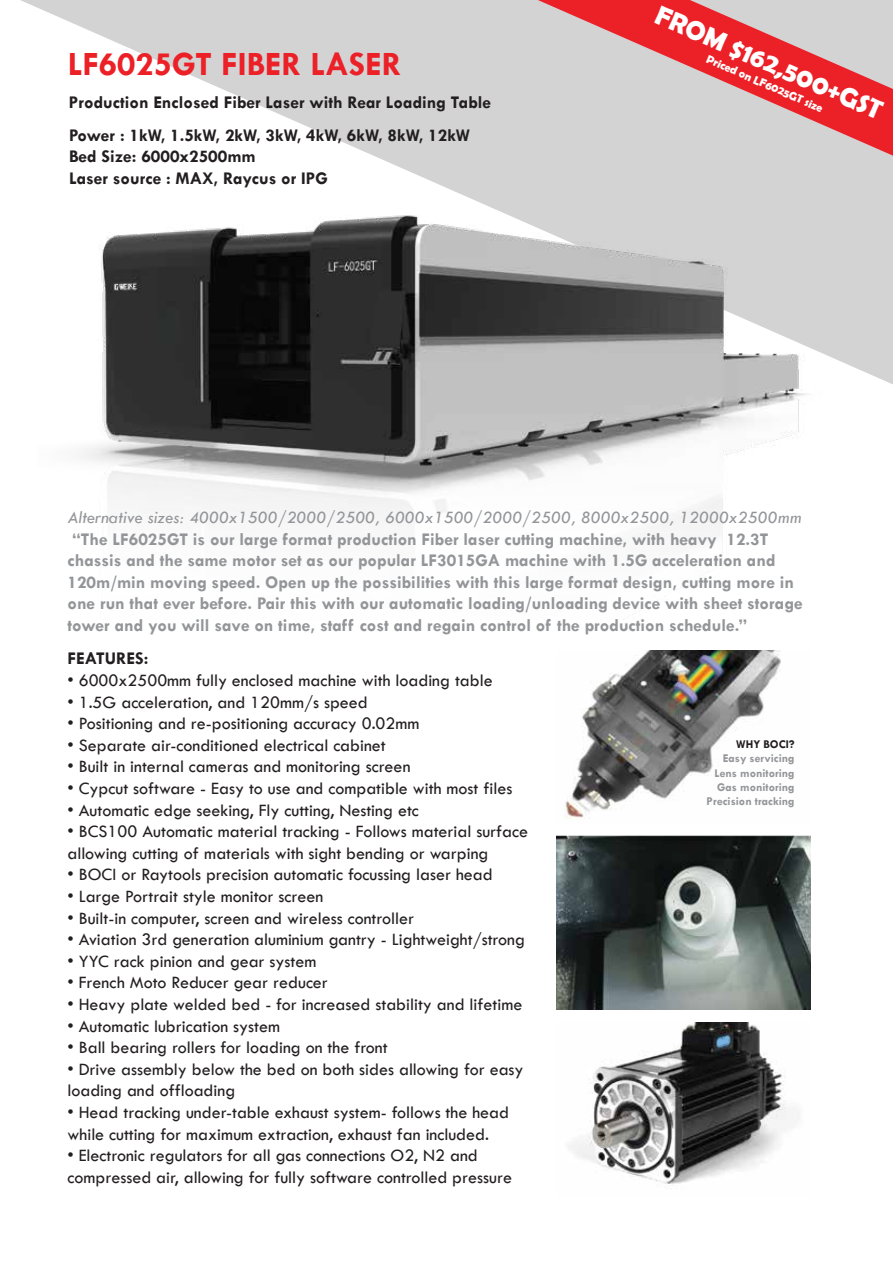
<style>
.page{position:relative;width:893px;height:1263px;background:#fff}
.page>*{position:absolute;margin:0;border:0;box-sizing:border-box;transform-origin:0 0}
.t1{font:700 34.35px "Tw Cen";color:#ec2027}
.t2{font:700 27px "Berlin Sans FB Demi";color:#fff}
.t3{font:18px/21.6px "Tw Cen";color:#231f20}
.t4{font:700 18px/21.6px "Tw Cen";color:#939598}
.t5{font:700 18px/21.6px "Tw Cen";color:#231f20}
.t6{font:italic 18px "Tw Cen";color:#939598}
.t7{font:700 12px/14.4px "Tw Cen";color:#939598;text-align:right}
.t8{font:700 12px "Tw Cen";color:#231f20}
.t9{font:700 11.7px "Berlin Sans FB Demi";color:#fff}
</style>
<div class="page">
<svg style="left:20px;top:0;width:873px;height:384px;fill:#d3d3d3"></svg>
<svg style="left:538px;top:0;width:355px;height:156px;background:#de7e81"></svg>
<img style="left:37px;top:85px;width:796px;height:483px">
<img style="left:557px;top:837px;width:253px;height:172px">
<img style="left:568px;top:1023px;width:231px;height:166px">
<svg style="left:718px;top:1038px;width:11px;height:8px"></svg>
<img style="left:556px;top:835px;width:255px;height:2px">
<img style="left:564px;top:650px;width:217px;height:169px">
<h1 class="t1" style="left:68px;top:43px;width:335px">LF6025GT FIBER LASER</h1>
<p class="t5" style="left:69px;top:91px;width:424px">Production Enclosed Fiber Laser with Rear Loading Table</p>
<p class="t5" style="left:69px;top:124px;width:403px">Power : 1kW, 1.5kW, 2kW, 3kW, 4kW, 6kW, 8kW, 12kW<br>Bed Size: 6000x2500mm<br>Laser source : MAX, Raycus or IPG</p>
<h2 class="t2" style="left:664px;top:-2px;width:246px;rotate:24deg">FROM $162,500+GST</h2>
<p class="t9" style="left:710px;top:52px;width:127px;rotate:24deg">Priced on LF6025GT size</p>
<p class="t6" style="left:68px;top:506px;width:736px">Alternative sizes: 4000x1500/2000/2500, 6000x1500/2000/2500, 8000x2500, 12000x2500mm</p>
<p class="t4" style="left:68px;top:528px;width:737px">“The LF6025GT is our large format production Fiber laser cutting machine, with heavy 12.3T chassis and the same motor set as our popular LF3015GA machine with 1.5G acceleration and 120m/min moving speed. Open up the possibilities with this large format design, cutting more in one run that ever before. Pair this with our automatic loading/unloading device with sheet storage tower and you will save on time, staff cost and regain control of the production schedule.”</p>
<p class="t5" style="left:67px;top:647px;width:82px">FEATURES:</p>
<p class="t3" style="left:67px;top:669px;width:427px">• 6000x2500mm fully enclosed machine with loading table</p>
<p class="t3" style="left:67px;top:691px;width:302px">• 1.5G acceleration, and 120mm/s speed</p>
<p class="t3" style="left:67px;top:713px;width:354px">• Positioning and re-positioning accuracy 0.02mm</p>
<p class="t3" style="left:67px;top:734px;width:320px">• Separate air-conditioned electrical cabinet</p>
<p class="t3" style="left:67px;top:756px;width:345px">• Built in internal cameras and monitoring screen</p>
<p class="t3" style="left:67px;top:777px;width:446px">• Cypcut software - Easy to use and compatible with most files</p>
<p class="t3" style="left:67px;top:799px;width:353px">• Automatic edge seeking, Fly cutting, Nesting etc</p>
<p class="t3" style="left:67px;top:821px;width:462px">• BCS100 Automatic material tracking - Follows material surface allowing cutting of materials with sight bending or warping</p>
<p class="t3" style="left:67px;top:864px;width:427px">• BOCI or Raytools precision automatic focussing laser head</p>
<p class="t3" style="left:67px;top:885px;width:257px">• Large Portrait style monitor screen</p>
<p class="t3" style="left:67px;top:907px;width:348px">• Built-in computer, screen and wireless controller</p>
<p class="t3" style="left:67px;top:929px;width:459px">• Aviation 3rd generation aluminium gantry - Lightweight/strong</p>
<p class="t3" style="left:67px;top:950px;width:250px">• YYC rack pinion and gear system</p>
<p class="t3" style="left:67px;top:972px;width:262px">• French Moto Reducer gear reducer</p>
<p class="t3" style="left:67px;top:993px;width:456px">• Heavy plate welded bed - for increased stability and lifetime</p>
<p class="t3" style="left:67px;top:1015px;width:214px">• Automatic lubrication system</p>
<p class="t3" style="left:67px;top:1037px;width:322px">• Ball bearing rollers for loading on the front</p>
<p class="t3" style="left:67px;top:1058px;width:458px">• Drive assembly below the bed on both sides allowing for easy loading and offloading</p>
<p class="t3" style="left:67px;top:1101px;width:443px">• Head tracking under-table exhaust system- follows the head while cutting for maximum extraction, exhaust fan included.</p>
<p class="t3" style="left:67px;top:1145px;width:446px">• Electronic regulators for all gas connections O2, N2 and compressed air, allowing for fully software controlled pressure</p>
<p class="t8" style="left:736px;top:737px;width:60px">WHY BOCI?</p>
<p class="t7" style="left:707px;top:751px;width:90px">Easy servicing<br>Lens monitoring<br>Gas monitoring<br>Precision tracking</p>
</div>
